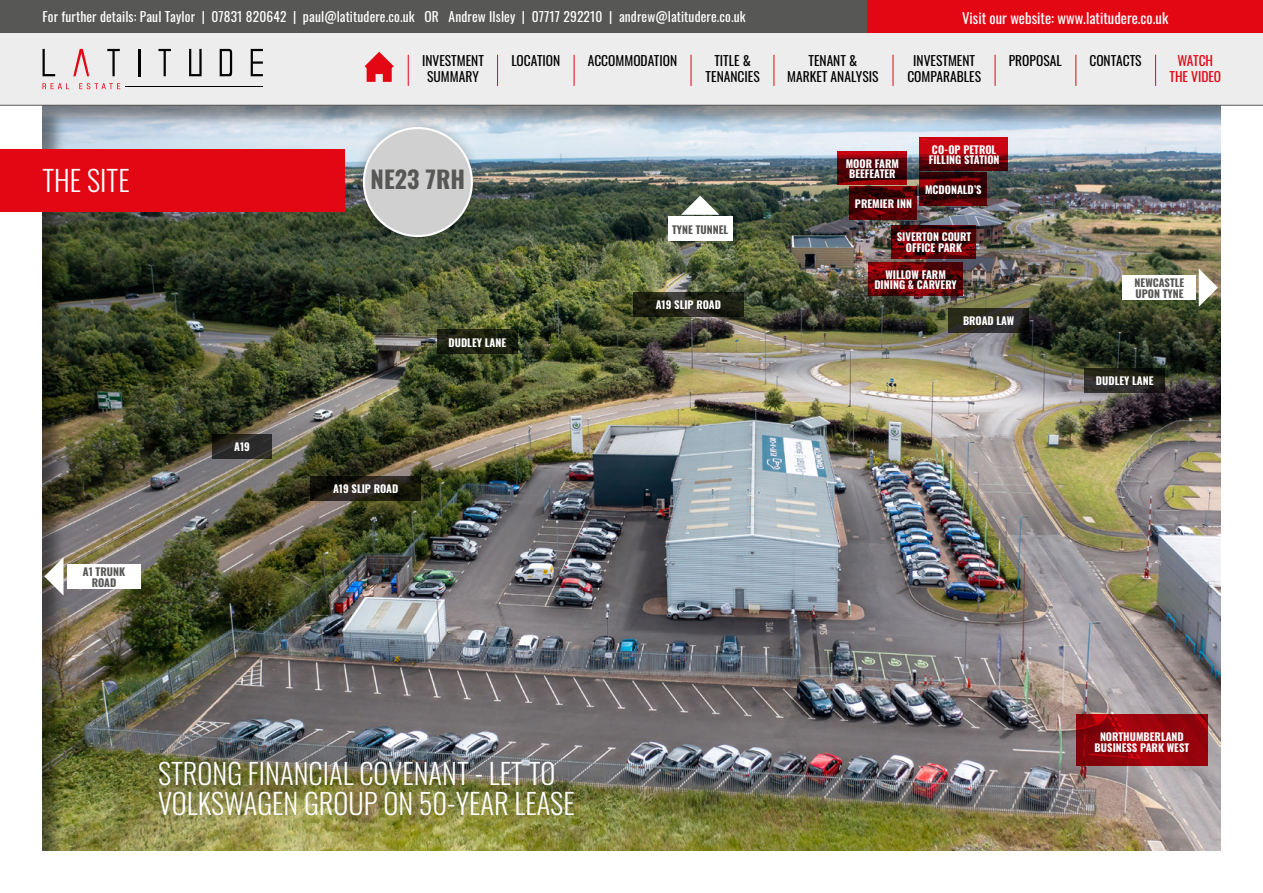
<style>
.page{position:relative;width:1263px;height:893px;background:#fff}
.page>*{position:absolute;margin:0;border:0;box-sizing:border-box;transform-origin:0 0}
.t1{font:300 28.5px/30px "Oswald";color:#fff}
.t2{font:700 24px "Oswald";color:#575756}
.t3{font:14.7px "Oswald";color:#fff}
.t4{font:13.5px "Oswald";letter-spacing:.01em;color:#fff}
.t5{font:13.5px/16.5px "Oswald";color:#000;text-align:center}
.t6{font:13.5px/16.5px "Oswald";color:#e30613;text-align:center}
.t7{font:700 10.65px/10.5px "Oswald";color:#fff;text-align:center}
.t8{font:700 10.65px/10.6px "Oswald";color:#575756;text-align:center}
</style>
<div class="page">
<div style="left:0;top:32px;width:1263px;height:73px;background:#ededed"></div>
<div style="left:0;top:0;width:1263px;height:33px;background:#575756"></div>
<div style="left:867px;top:0;width:396px;height:33px;background:#e30613"></div>
<hr style="left:1155px;top:55px;width:1px;height:31px;background:#e30613">
<hr style="left:1075px;top:55px;width:1px;height:31px;background:#e30613">
<hr style="left:994px;top:55px;width:1px;height:31px;background:#e30613">
<hr style="left:892px;top:55px;width:1px;height:31px;background:#e30613">
<hr style="left:773px;top:55px;width:1px;height:31px;background:#e30613">
<hr style="left:690px;top:55px;width:1px;height:31px;background:#e30613">
<hr style="left:574px;top:55px;width:1px;height:31px;background:#e30613">
<hr style="left:497px;top:55px;width:1px;height:31px;background:#e30613">
<hr style="left:408px;top:55px;width:1px;height:31px;background:#e30613">
<svg style="left:365px;top:52px;width:29px;height:30px"></svg>
<svg style="left:189px;top:49px;width:13px;height:27px"></svg>
<svg style="left:158px;top:49px;width:13px;height:27px"></svg>
<svg style="left:251px;top:49px;width:12px;height:27px"></svg>
<hr style="left:138px;top:49px;width:2px;height:27px;background:#000">
<svg style="left:107px;top:49px;width:13px;height:27px"></svg>
<svg style="left:73px;top:49px;width:16px;height:27px"></svg>
<svg style="left:43px;top:49px;width:12px;height:27px"></svg>
<svg style="left:220px;top:49px;width:12px;height:27px"></svg>
<svg style="left:43px;top:83px;width:77px;height:6px"></svg>
<hr style="left:126px;top:86px;width:137px;height:1px;background:#000">
<div style="left:30px;top:96px;width:1203px;height:756px;background:#000;opacity:.45"></div>
<svg style="left:920px;top:173px;width:67px;height:33px;background:#420105"></svg>
<svg style="left:437px;top:330px;width:81px;height:24px;background:#1d2111"></svg>
<svg style="left:1084px;top:368px;width:81px;height:24px;background:#25251e"></svg>
<svg style="left:213px;top:434px;width:59px;height:24px"></svg>
<div style="left:67px;top:564px;width:74px;height:25px;background:#fff"></div>
<svg style="left:44px;top:557px;width:20px;height:39px"></svg>
<div style="left:668px;top:216px;width:64px;height:25px;background:#fff"></div>
<svg style="left:681px;top:196px;width:38px;height:19px"></svg>
<hr style="left:0;top:105px;width:1263px;height:1px;background:#575756">
<div style="left:352px;top:116px;width:132px;height:132px;background:#000;opacity:.25"></div>
<div style="left:364px;top:128px;width:108px;height:108px;background:#d0d0d0;border-radius:50%"></div>
<div style="left:363px;top:127px;width:110px;height:110px;border:2px solid #fff;border-radius:50%"></div>
<div style="left:0;top:149px;width:344px;height:63px;background:#e30613"></div>
<svg style="left:948px;top:308px;width:81px;height:25px;background:#292922"></svg>
<svg style="left:310px;top:476px;width:111px;height:25px;background:#1f1d14"></svg>
<svg style="left:633px;top:292px;width:111px;height:24px;background:#212318"></svg>
<svg style="left:868px;top:263px;width:94px;height:33px;background:#600107"></svg>
<svg style="left:837px;top:152px;width:70px;height:33px;background:#630209"></svg>
<svg style="left:919px;top:138px;width:89px;height:33px;background:#94030e"></svg>
<svg style="left:850px;top:187px;width:67px;height:33px;background:#4e0106"></svg>
<div style="left:1122px;top:275px;width:74px;height:25px;background:#fff"></div>
<svg style="left:1199px;top:268px;width:19px;height:39px"></svg>
<svg style="left:891px;top:225px;width:85px;height:33px;background:#560106"></svg>
<svg style="left:1076px;top:714px;width:131px;height:52px;background:#97030b"></svg>
<p class="t4" style="left:43px;top:5px;width:705px">For further details: Paul Taylor | 07831 820642 | paul@latitudere.co.uk OR Andrew Ilsley | 07717 292210 | andrew@latitudere.co.uk</p>
<h3 class="t3" style="left:962px;top:5px;width:208px">Visit our website: www.latitudere.co.uk</h3>
<p class="t5" style="left:588px;top:51px;width:91px">ACCOMMODATION</p>
<p class="t5" style="left:706px;top:51px;width:56px">TITLE &amp;<br>TENANCIES</p>
<p class="t5" style="left:787px;top:51px;width:93px">TENANT &amp;<br>MARKET ANALYSIS</p>
<p class="t5" style="left:907px;top:51px;width:75px">INVESTMENT<br>COMPARABLES</p>
<p class="t5" style="left:1009px;top:51px;width:54px">PROPOSAL</p>
<p class="t5" style="left:1089px;top:51px;width:54px">CONTACTS</p>
<p class="t6" style="left:1169px;top:51px;width:53px">WATCH<br>THE VIDEO</p>
<p class="t5" style="left:422px;top:51px;width:63px">INVESTMENT</p>
<p class="t5" style="left:511px;top:51px;width:51px">LOCATION</p>
<p class="t5" style="left:427px;top:67px;width:53px">SUMMARY</p>
<h1 class="t1" style="left:43px;top:162px;width:89px">THE SITE</h1>
<h2 class="t2" style="left:371px;top:167px;width:96px">NE23 7RH</h2>
<p class="t8" style="left:83px;top:567px;width:44px">A1 TRUNK<br>ROAD</p>
<p class="t7" style="left:234px;top:442px;width:17px">A19</p>
<p class="t7" style="left:448px;top:338px;width:59px">DUDLEY LANE</p>
<p class="t7" style="left:333px;top:484px;width:67px">A19 SLIP ROAD</p>
<h1 class="t1" style="left:158px;top:755px;width:418px">STRONG FINANCIAL COVENANT - LET TO<br>VOLKSWAGEN GROUP ON 50-YEAR LEASE</h1>
<p class="t8" style="left:672px;top:225px;width:57px">TYNE TUNNEL</p>
<p class="t7" style="left:656px;top:300px;width:67px">A19 SLIP ROAD</p>
<p class="t7" style="left:846px;top:159px;width:55px">MOOR FARM<br>BEEFEATER</p>
<p class="t7" style="left:855px;top:199px;width:59px">PREMIER INN</p>
<p class="t7" style="left:929px;top:145px;width:72px">CO-OP PETROL<br>FILLING STATION</p>
<p class="t7" style="left:925px;top:185px;width:58px">MCDONALD’S</p>
<p class="t7" style="left:897px;top:232px;width:76px">SIVERTON COURT<br>OFFICE PARK</p>
<p class="t7" style="left:874px;top:270px;width:84px">WILLOW FARM<br>DINING &amp; CARVERY</p>
<p class="t7" style="left:963px;top:316px;width:53px">BROAD LAW</p>
<p class="t8" style="left:1134px;top:278px;width:51px;text-align:left">NEWCASTLE<br>UPON TYNE</p>
<p class="t7" style="left:1096px;top:376px;width:59px">DUDLEY LANE</p>
<p class="t7" style="left:1095px;top:732px;width:96px">NORTHUMBERLAND<br>BUSINESS PARK WEST</p>
</div>
